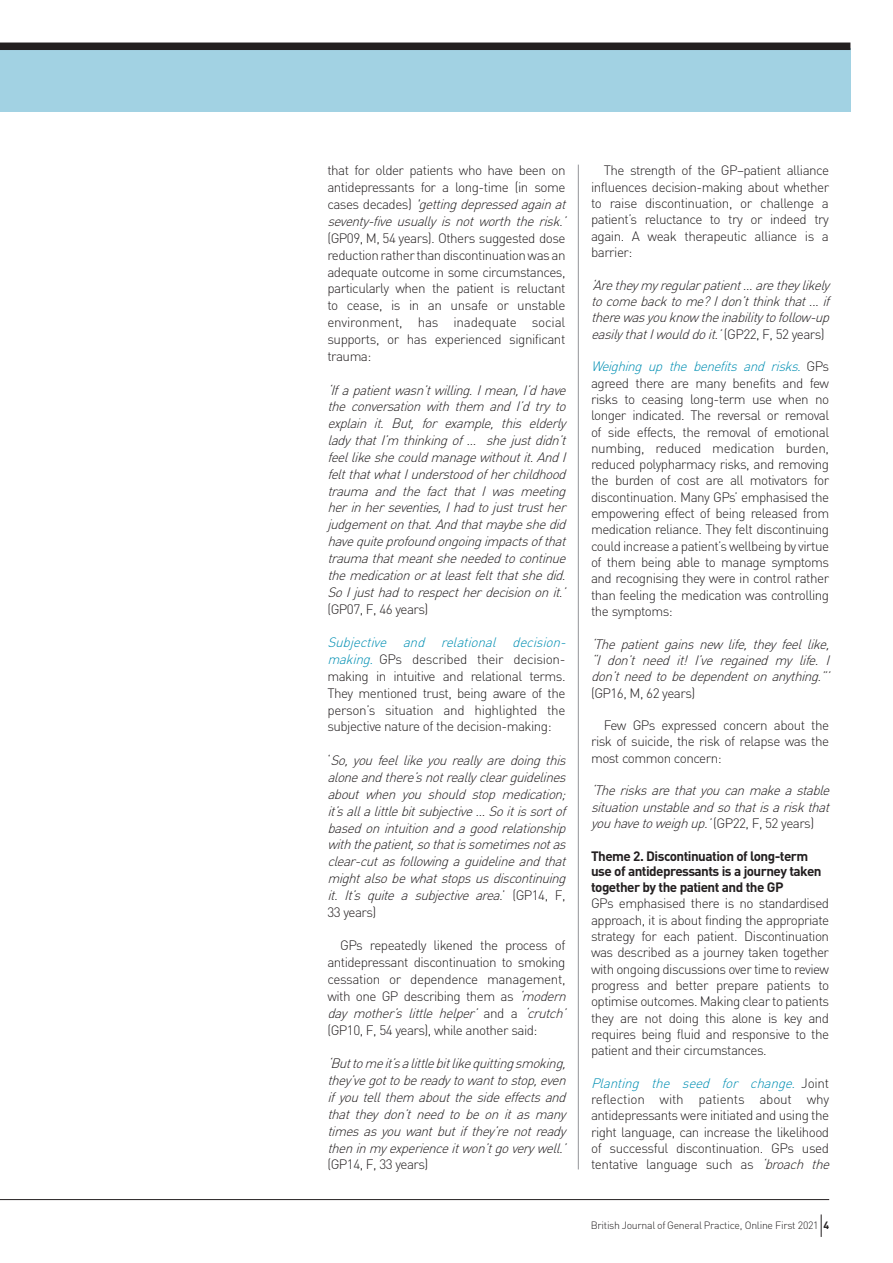
<style>
.page{position:relative;width:893px;height:1263px;background:#fff}
.page>*{position:absolute;margin:0;border:0;box-sizing:border-box;transform-origin:0 0}
.t1{font:300 13.5px/16.4px "DIN";letter-spacing:-.04em;color:#231f20}
.t2{font:italic 300 13.5px/16.8px "DIN";letter-spacing:-.04em;color:#231f20;text-align:justify}
.t3{font:700 13.5px/15.8px "DIN";letter-spacing:-.04em;color:#231f20}
.t4{font:300 10.5px "DIN";letter-spacing:-.025em;color:#231f20}
.s1{font-style:italic}
.s2{font-style:italic;color:#008fb3}
.s3{font-style:normal}
.s4{font-weight:700}
</style>
<div class="page">
<div style="left:0;top:48px;width:850px;height:64px;background:#a2d2e3"></div>
<div style="left:0;top:43px;width:850px;height:7px;background:#231f20"></div>
<hr style="left:0;top:1199px;width:829px;height:1px;background:#231f20">
<svg style="left:821px;top:1214px;width:1px;height:23px"></svg>
<hr style="left:578px;top:165px;width:1px;height:1004px;background:#939598">
<p class="t1" style="left:327px;top:162px;width:244px;line-height:16.8px">that for older patients who have been on antidepressants for a long-time (in some c a s e s d e c a d e s ) <span class="s1">'gettingdepressedagainat seventy-five usuallyisnotworth therisk.’ </span>(GP09, M, 54 years)<span class="s1">.</span>Others suggested dose reduction rather than discontinuation was an adequate outcome in some circumstances, particularly when the patient is reluctant to cease, is in an unsafe or unstable environment, has inadequate social supports, or has experienced significant trauma:</p>
<p class="t2" style="left:327px;top:381px;width:244px">‘Ifapatientwasn’twilling.Imean,I’dhave the conversation with them and I’d try to explain it. But, for example, this elderly ladythatI’m thinkingof… shejustdidn’t feellikeshecouldmanagewithoutit.AndI feltthatwhatIunderstoodofherchildhood trauma and the fact that I was meeting herinherseventies,Ihadtojusttrusther judgementonthat.Andthatmaybeshedid havequiteprofoundongoingimpactsofthat traumathatmeantsheneededtocontinue themedicationoratleastfeltthatshedid.<br>SoIjusthadtorespectherdecisiononit.’</p>
<p class="t1" style="left:327px;top:600px;width:102px">(GP07, F, 46 years)</p>
<p class="t1" style="left:327px;top:634px;width:244px;line-height:16.8px"><span class="s2">Subjective and relational decision&shy;making.</span> GPs described their decision&shy;making in intuitive and relational terms.<br>They mentioned trust, being aware of the person’s situation and highlighted the subjective nature of the decision-making:</p>
<p class="t2" style="left:327px;top:752px;width:244px;text-align:left"><span class="s3">‘</span> So,youfeellikeyoureallyaredoingthis aloneandthere’snotreallyclearguidelines about when you should stop medication; it’sallalittlebitsubjective… Soitissortof basedonintuitionandagoodrelationship withthepatient,sothatissometimesnotas clear-cutasfollowingaguidelineandthat mightalsobewhatstopsusdiscontinuing it. It’s quite a subjective area.<span class="s3">’ ( G P 1 4 , F , 33 years)</span></p>
<p class="t1" style="left:327px;top:937px;width:244px;line-height:16.8px;text-indent:13px">GPs repeatedly likened the process of antidepressant discontinuation to smoking cessation or dependence management, with one GP describing them as <span class="s1">‘modern day mother’s little helper’</span> a n d a <span class="s1">‘crutch’ </span>(GP10, F, 54 years), while another said:</p>
<p class="t2" style="left:327px;top:1055px;width:244px">‘Buttomeit’salittlebitlikequittingsmoking, they’vegottobereadytowanttostop,even ifyoutellthem aboutthesideeffectsand that they don’t need to be on it as many timesasyouwantbutifthey’renotready theninmyexperienceitwon’tgoverywell.’</p>
<p class="t1" style="left:327px;top:1156px;width:102px">(GP14, F, 33 years)</p>
<p class="t1" style="left:591px;top:162px;width:240px;text-align:justify;text-indent:13px">The strength of the GP–patient alliance influences decision-making about whether to raise discontinuation, or challenge a patient’s reluctance to try or indeed try again. A weak therapeutic alliance is a barrier:</p>
<p class="t2" style="left:591px;top:276px;width:244px;line-height:16.4px">‘Aretheymyregularpatient… aretheylikely tocomebacktome?Idon’tthinkthat...if therewasyouknowtheinabilitytofollow-up easilythatIwoulddoit.’<span class="s3">( G P 2 2 , F , 5 2 ye a rs )</span></p>
<p class="t1" style="left:591px;top:358px;width:240px;text-align:justify"><span class="s2">Weighing up the benefits and risks.</span> G P s agreed there are many benefits and few risks to ceasing long-term use when no longer indicated. The reversal or removal of side effects, the removal of emotional numbing, reduced medication burden, reduced polypharmacy risks, and removing the burden of cost are all motivators for discontinuation. Many GPs’ emphasised the empowering effect of being released from medication reliance. They felt discontinuing could increase a patient’s wellbeing by virtue of them being able to manage symptoms and recognising they were in control rather than feeling the medication was controlling the symptoms:</p>
<p class="t2" style="left:591px;top:635px;width:244px;line-height:16.4px">‘The patient gains new life, they feel like, “I don’t need it! I’ve regained my life. I don’tneedtobedependentonanything.”’</p>
<p class="t1" style="left:591px;top:684px;width:106px">(GP16, M, 62 years)</p>
<p class="t1" style="left:591px;top:717px;width:240px;text-align:justify;text-indent:13px">Few GPs expressed concern about the risk of suicide, the risk of relapse was the most common concern:</p>
<p class="t2" style="left:591px;top:782px;width:244px;line-height:16.4px">‘Therisksarethatyoucanmakeastable situationunstableandsothatisariskthat youhavetoweighup.’<span class="s3">(GP22, F, 52 years)</span></p>
<p class="t3" style="left:591px;top:847px;width:232px">Theme 2. Discontinuation of long-term use of antidepressants is a journey taken together by the patient and the GP</p>
<p class="t1" style="left:591px;top:895px;width:240px;text-align:justify">GPs emphasised there is no standardised approach, it is about finding the appropriate strategy for each patient. Discontinuation was described as a journey taken together with ongoing discussions over time to review progress and better prepare patients to optimise outcomes. Making clear to patients they are not doing this alone is key and requires being fluid and responsive to the patient and their circumstances.</p>
<p class="t1" style="left:591px;top:1075px;width:244px"><span class="s2">Planting the seed for change.</span> J o i n t reflection with patients about why antidepressants were initiated and using the right language, can increase the likelihood of successful discontinuation. GPs used tentative language such as <span class="s1">‘broach the</span></p>
<p class="t4" style="left:591px;top:1219px;width:240px">British Journal of General Practice, Online First 2021 <span class="s4">4</span></p>
</div>
